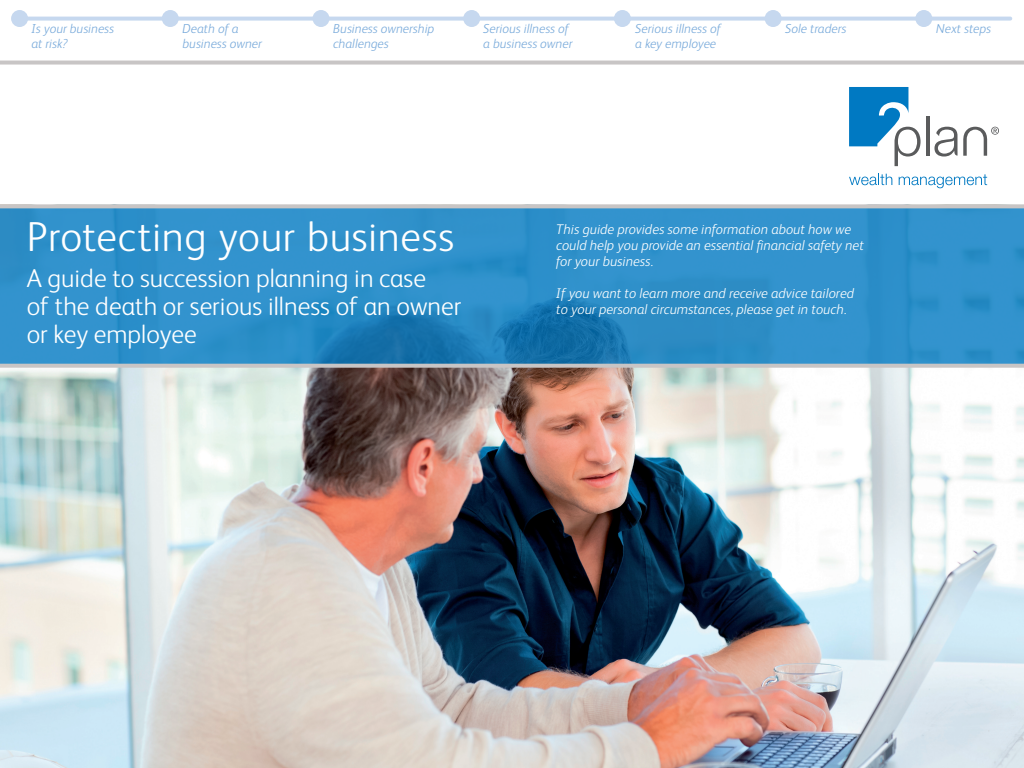
<style>
.page{position:relative;width:1024px;height:768px;background:#fff}
.page>*{position:absolute;margin:0;border:0;box-sizing:border-box;transform-origin:0 0}
.t1{font:300 42px "FS Albert";letter-spacing:.015em;color:#fff}
.t2{font:300 26px/28px "FS Albert";color:#fff}
.t3{font:italic 300 14px/16px "FS Albert";color:#fff}
.t4{font:italic 300 13px/15px "FS Albert";color:#7aabdb}
</style>
<div class="page">
<img style="left:0;top:368px;width:1024px;height:400px">
<svg style="left:0;top:208px;width:1024px;height:156px;background:#2d8ec8"></svg>
<svg style="left:0;top:204px;width:1024px;height:4px;background:#cbc9c8"></svg>
<svg style="left:0;top:364px;width:1024px;height:4px;background:#c7c4c4"></svg>
<hr style="left:926px;top:117px;width:3px;height:39px;background:#5a5b5c">
<svg style="left:849px;top:174px;width:43px;height:11px"></svg>
<svg style="left:899px;top:174px;width:88px;height:14px"></svg>
<svg style="left:934px;top:127px;width:65px;height:30px"></svg>
<svg style="left:849px;top:87px;width:72px;height:79px"></svg>
<svg style="left:0;top:61px;width:1024px;height:4px;background:#cecbcb"></svg>
<div style="left:463px;top:10px;width:17px;height:17px;background:#c6d8ef;border-radius:50%"></div>
<div style="left:765px;top:10px;width:17px;height:17px;background:#c6d8ef;border-radius:50%"></div>
<div style="left:915px;top:10px;width:17px;height:17px;background:#c6d8ef;border-radius:50%"></div>
<div style="left:313px;top:10px;width:17px;height:17px;background:#c6d8ef;border-radius:50%"></div>
<div style="left:614px;top:10px;width:17px;height:17px;background:#c6d8ef;border-radius:50%"></div>
<svg style="left:28px;top:17px;width:982px;height:4px;background:#cbdbf0"></svg>
<div style="left:162px;top:10px;width:17px;height:17px;background:#c6d8ef;border-radius:50%"></div>
<div style="left:11px;top:10px;width:17px;height:17px;background:#c6d8ef;border-radius:50%"></div>
<p class="t4" style="left:31px;top:20px;width:84px">Is your business</p>
<p class="t4" style="left:785px;top:20px;width:63px">Sole traders</p>
<p class="t4" style="left:936px;top:20px;width:57px">Next steps</p>
<p class="t4" style="left:31px;top:35px;width:38px">at risk?</p>
<p class="t4" style="left:183px;top:20px;width:81px">Death of a business owner</p>
<p class="t4" style="left:333px;top:20px;width:103px">Business ownership challenges</p>
<p class="t4" style="left:635px;top:20px;width:87px">Serious illness of a key employee</p>
<p class="t4" style="left:483px;top:20px;width:91px">Serious illness of a business owner</p>
<h1 class="t1" style="left:27px;top:210px;width:429px">Protecting your business</h1>
<h2 class="t2" style="left:27px;top:263px;width:436px">A guide to succession planning in case<br>of the death or serious illness of an owner or key employee</h2>
<p class="t3" style="left:556px;top:221px;width:309px">This guide provides some information about how we could help you provide an essential financial safety net for your business.</p>
<p class="t3" style="left:556px;top:285px;width:299px">If you want to learn more and receive advice tailored to your personal circumstances, please get in touch.</p>
</div>
